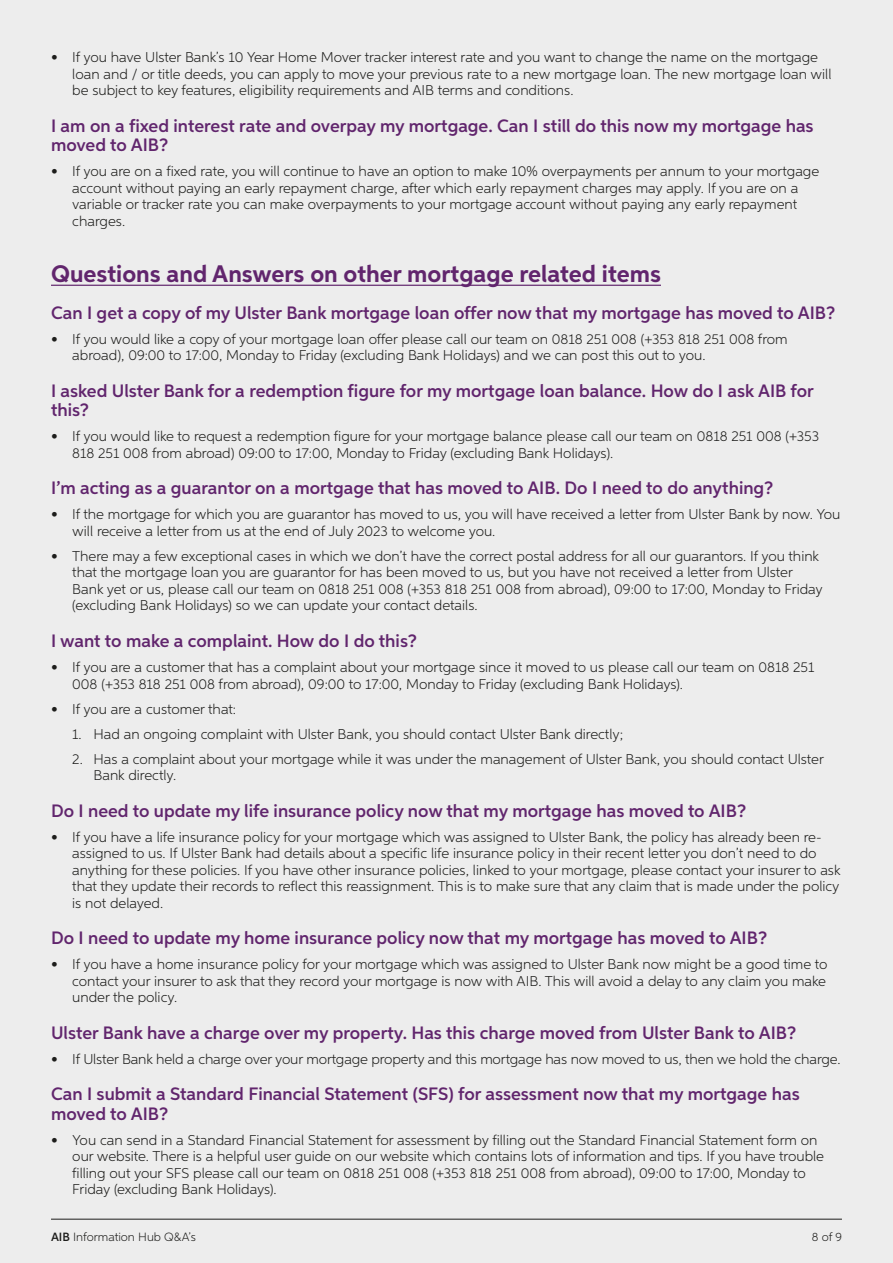
<style>
.page{position:relative;width:893px;height:1263px;background:#ededed}
.page>*{position:absolute;margin:0;border:0;box-sizing:border-box;transform-origin:0 0}
.Main_Heading{font:700 24px "Aspira";color:#61256d}
.Sub_Heading{font:600 18px/19.5px "Aspira";color:#61256d}
.body_copy{font:300 14.25px/16.5px "Aspira";color:#1d1d1b}
.t1{font:300 12px "Aspira";color:#1d1d1b}
.s1{font-weight:600}
</style>
<div class="page">
<hr style="left:51px;top:1219px;width:791px;height:1px;background:#1d1d1b">
<hr style="left:51px;top:285px;width:610px;height:1px;background:#61256d">
<p class="body_copy" style="left:72px;top:49px;width:761px;text-indent:-21px">• If you have Ulster Bank’s 10 Year Home Mover tracker interest rate and you want to change the name on the mortgage loan and / or title deeds, you can apply to move your previous rate to a new mortgage loan. The new mortgage loan will be subject to key features, eligibility requirements and AIB terms and conditions.</p>
<p class="Sub_Heading" style="left:51px;top:116px;width:764px">I am on a fixed interest rate and overpay my mortgage. Can I still do this now my mortgage has moved to AIB?</p>
<p class="body_copy" style="left:72px;top:163px;width:748px;text-indent:-21px">• If you are on a fixed rate, you will continue to have an option to make 10% overpayments per annum to your mortgage account without paying an early repayment charge, after which early repayment charges may apply. If you are on a variable or tracker rate you can make overpayments to your mortgage account without paying any early repayment charges.</p>
<p class="Main_Heading" style="left:51px;top:259px;width:611px">Questions and Answers on other mortgage related items</p>
<p class="Sub_Heading" style="left:51px;top:303px;width:786px">Can I get a copy of my Ulster Bank mortgage loan offer now that my mortgage has moved to AIB?</p>
<p class="body_copy" style="left:72px;top:330px;width:717px;text-indent:-21px">• If you would like a copy of your mortgage loan offer please call our team on 0818 251 008 (+353 818 251 008 from abroad), 09:00 to 17:00, Monday to Friday (excluding Bank Holidays) and we can post this out to you.</p>
<p class="Sub_Heading" style="left:51px;top:381px;width:764px">I asked Ulster Bank for a redemption figure for my mortgage loan balance. How do I ask AIB for this?</p>
<p class="body_copy" style="left:72px;top:428px;width:748px;text-indent:-21px">• If you would like to request a redemption figure for your mortgage balance please call our team on 0818 251 008 (+353<br>818 251 008 from abroad) 09:00 to 17:00, Monday to Friday (excluding Bank Holidays).</p>
<p class="Sub_Heading" style="left:51px;top:479px;width:724px">I’m acting as a guarantor on a mortgage that has moved to AIB. Do I need to do anything?</p>
<p class="body_copy" style="left:72px;top:506px;width:769px;text-indent:-21px">• If the mortgage for which you are guarantor has moved to us, you will have received a letter from Ulster Bank by now. You will receive a letter from us at the end of July 2023 to welcome you.</p>
<p class="body_copy" style="left:72px;top:547px;width:752px;text-indent:-21px">• There may a few exceptional cases in which we don’t have the correct postal address for all our guarantors. If you think that the mortgage loan you are guarantor for has been moved to us, but you have not received a letter from Ulster Bank yet or us, please call our team on 0818 251 008 (+353 818 251 008 from abroad), 09:00 to 17:00, Monday to Friday (excluding Bank Holidays) so we can update your contact details.</p>
<p class="Sub_Heading" style="left:51px;top:631px;width:367px">I want to make a complaint. How do I do this?</p>
<p class="body_copy" style="left:72px;top:658px;width:744px;text-indent:-21px">• If you are a customer that has a complaint about your mortgage since it moved to us please call our team on 0818 251<br>008 (+353 818 251 008 from abroad), 09:00 to 17:00, Monday to Friday (excluding Bank Holidays).</p>
<p class="body_copy" style="left:51px;top:700px;width:187px">• If you are a customer that:</p>
<p class="body_copy" style="left:72px;top:725px;width:552px">1. Had an ongoing complaint with Ulster Bank, you should contact Ulster Bank directly;</p>
<p class="body_copy" style="left:94px;top:750px;width:732px;text-indent:-21px">2. Has a complaint about your mortgage while it was under the management of Ulster Bank, you should contact Ulster<br>Bank directly.</p>
<p class="Sub_Heading" style="left:51px;top:801px;width:697px">Do I need to update my life insurance policy now that my mortgage has moved to AIB?</p>
<p class="body_copy" style="left:72px;top:828px;width:770px;text-indent:-21px">• If you have a life insurance policy for your mortgage which was assigned to Ulster Bank, the policy has already been re&shy;assigned to us. If Ulster Bank had details about a specific life insurance policy in their recent letter you don’t need to do anything for these policies. If you have other insurance policies, linked to your mortgage, please contact your insurer to ask that they update their records to reflect this reassignment. This is to make sure that any claim that is made under the policy is not delayed.</p>
<p class="Sub_Heading" style="left:51px;top:928px;width:718px">Do I need to update my home insurance policy now that my mortgage has moved to AIB?</p>
<p class="body_copy" style="left:72px;top:955px;width:757px;text-align:justify;text-indent:-21px">• If you have a home insurance policy for your mortgage which was assigned to Ulster Bank now might be a good time to contact your insurer to ask that they record your mortgage is now with AIB. This will avoid a delay to any claim you make under the policy.</p>
<p class="Sub_Heading" style="left:51px;top:1023px;width:747px">Ulster Bank have a charge over my property. Has this charge moved from Ulster Bank to AIB?</p>
<p class="body_copy" style="left:51px;top:1050px;width:791px">• If Ulster Bank held a charge over your mortgage property and this mortgage has now moved to us, then we hold the charge.</p>
<p class="Sub_Heading" style="left:51px;top:1084px;width:750px">Can I submit a Standard Financial Statement (SFS) for assessment now that my mortgage has moved to AIB?</p>
<p class="body_copy" style="left:72px;top:1131px;width:753px;text-indent:-21px">• You can send in a Standard Financial Statement for assessment by filling out the Standard Financial Statement form on our website. There is a helpful user guide on our website which contains lots of information and tips. If you have trouble filling out your SFS please call our team on 0818 251 008 (+353 818 251 008 from abroad), 09:00 to 17:00, Monday to Friday (excluding Bank Holidays).</p>
<p class="t1" style="left:51px;top:1229px;width:146px"><span class="s1">AIB</span> Information Hub Q&amp;A’s</p>
<p class="t1" style="left:812px;top:1229px;width:32px">8 of 9</p>
</div>
